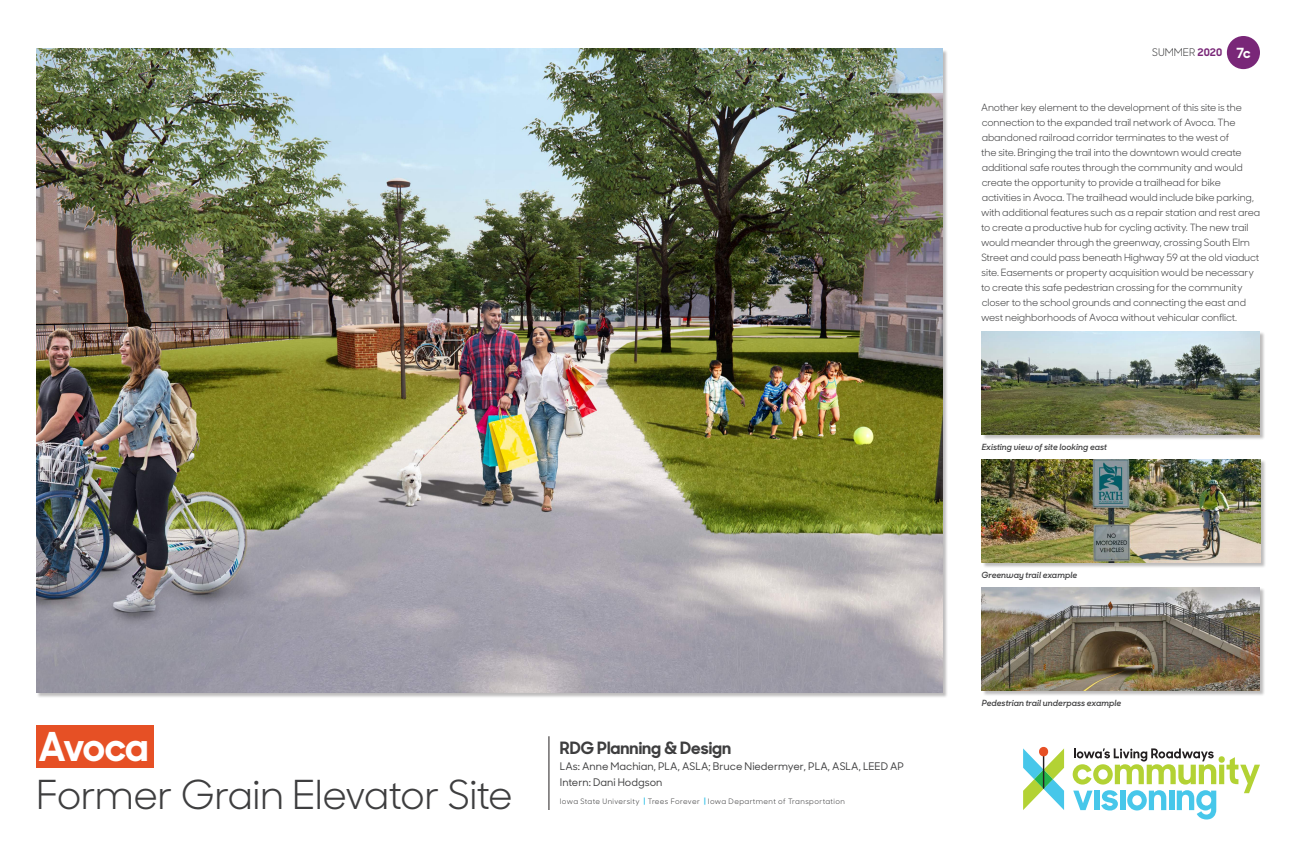
<style>
.page{position:relative;width:1296px;height:864px;background:#fff}
.page>*{position:absolute;margin:0;border:0;box-sizing:border-box;transform-origin:0 0}
.t1{font:40px "Sharp Sans No 1";letter-spacing:-.02em;color:#3e3e3f}
.t2{font:700 39.85px "Sharp Sans No 1";letter-spacing:-.035em;color:#fff}
.t3{font:700 17px "Sharp Sans No 1";color:#3e3e3f}
.t4{font:700 14px "Sharp Sans No 1";color:#fff}
.t5{font:500 10.5px/16px "Sharp Sans No 1";color:#3e3e3f}
.t6{font:10.5px "Sharp Sans No 1";color:#3e3e3f}
.t7{font:10px/15px "Sharp Sans No 1";letter-spacing:-.01em;color:#3e3e3f}
.t8{font:italic 600 8.5px "Sharp Sans No 1";color:#3e3e3f}
.t9{font:7.5px "Sharp Sans No 1";letter-spacing:.05em;color:#3e3e3f}
.s1{font-weight:700;color:#47c7ea}
.s2{font-weight:700;color:#792778}
</style>
<div class="page">
<img style="left:36px;top:49px;width:907px;height:643px">
<div style="left:982px;top:332px;width:283px;height:109px;background:#231f20;opacity:.3"></div>
<img style="left:982px;top:331px;width:277px;height:104px">
<svg style="left:1073px;top:748px;width:187px;height:72px"></svg>
<svg style="left:1023px;top:747px;width:41px;height:63px"></svg>
<hr style="left:549px;top:736px;width:1px;height:74px;background:#231f20">
<div style="left:1227px;top:36px;width:33px;height:33px;background:#792778;border-radius:50%"></div>
<div style="left:36px;top:726px;width:117px;height:42px;background:#e65025"></div>
<div style="left:982px;top:588px;width:283px;height:109px;background:#231f20;opacity:.3"></div>
<img style="left:982px;top:587px;width:277px;height:104px">
<div style="left:982px;top:460px;width:284px;height:109px;background:#231f20;opacity:.3"></div>
<img style="left:982px;top:459px;width:279px;height:104px">
<h2 class="t2" style="left:38px;top:713px;width:112px">Avoca</h2>
<h3 class="t3" style="left:560px;top:734px;width:173px">RDG Planning &amp; Design</h3>
<p class="t5" style="left:560px;top:758px;width:346px">LAs: Anne Machian, PLA, ASLA; Bruce Niedermyer, PLA, ASLA, LEED AP<br>Intern: Dani Hodgson</p>
<p class="t9" style="left:560px;top:795px;width:287px">Iowa State University <span class="s1">|</span> Trees Forever <span class="s1">|</span> Iowa Department of Transportation</p>
<h1 class="t1" style="left:36px;top:763px;width:478px">Former Grain Elevator Site</h1>
<p class="t6" style="left:1152px;top:44px;width:71px">SUMMER <span class="s2">2020</span></p>
<h3 class="t4" style="left:1236px;top:41px;width:16px">7c</h3>
<p class="t7" style="left:981px;top:99px;width:281px">Another key element to the development of this site is the connection to the expanded trail network of Avoca. The abandoned railroad corridor terminates to the west of<br>the site. Bringing the trail into the downtown would create additional safe routes through the community and would create the opportunity to provide a trailhead for bike activities in Avoca. The trailhead would include bike parking, with additional features such as a repair station and rest area to create a productive hub for cycling activity. The new trail would meander through the greenway, crossing South Elm Street and could pass beneath Highway 59 at the old viaduct site. Easements or property acquisition would be necessary to create this safe pedestrian crossing for the community closer to the school grounds and connecting the east and west neighborhoods of Avoca without vehicular conflict.</p>
<p class="t8" style="left:982px;top:440px;width:127px">Existing view of site looking east</p>
<p class="t8" style="left:982px;top:568px;width:97px">Greenway trail example</p>
<p class="t8" style="left:982px;top:696px;width:141px">Pedestrian trail underpass example</p>
</div>
